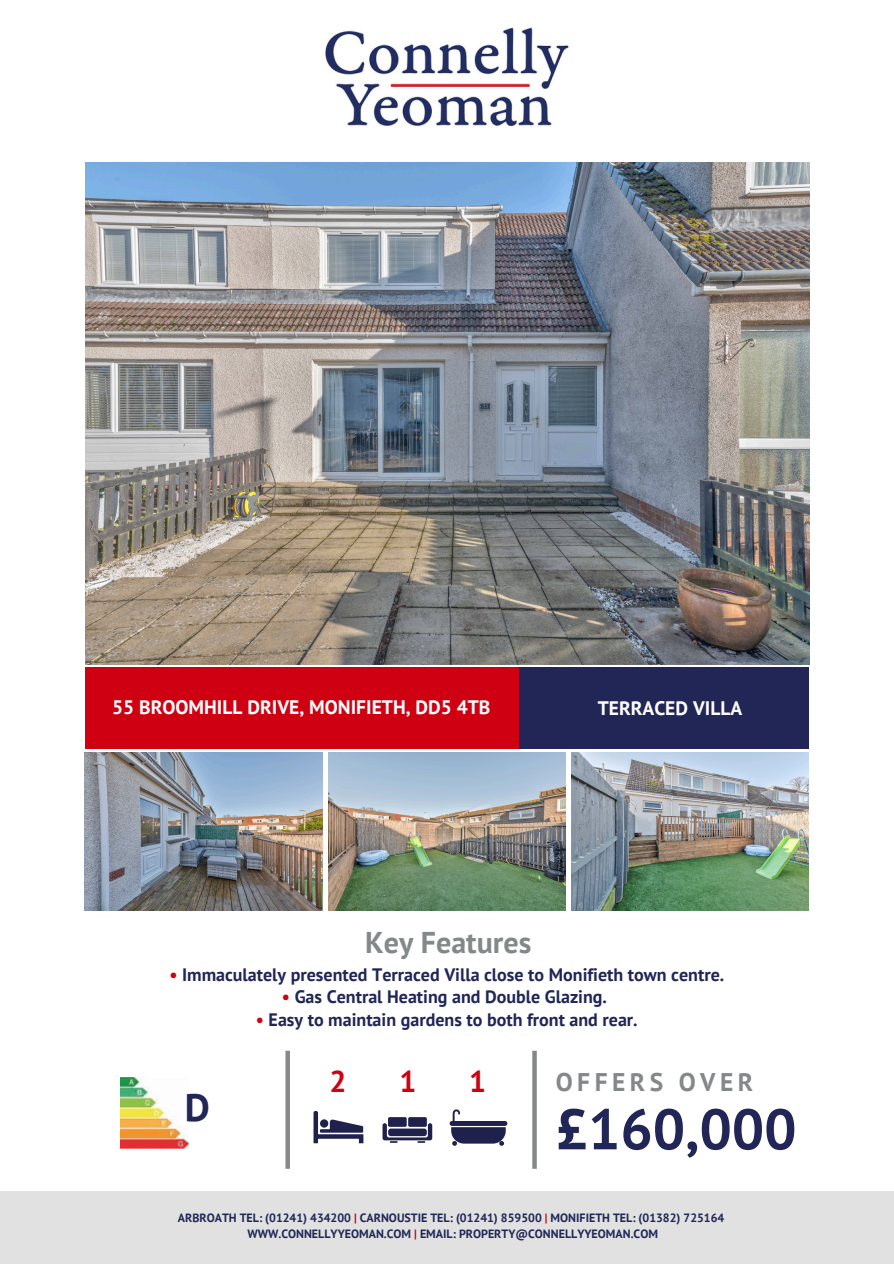
<style>
.page{position:relative;width:894px;height:1264px;background:#fff}
.page>*{position:absolute;margin:0;border:0;box-sizing:border-box;transform-origin:0 0}
.t1{font:700 57px "PT Sans";color:#212657}
.t2{font:700 38.7px "PT Sans";color:#212657}
.t3{font:700 30px "PT Sans";color:#858889}
.t4{font:700 30px "PT Sans";color:#ce0012}
.t5{font:700 25.5px "PT Sans";letter-spacing:.175em;color:#858889}
.t6{font:700 19.5px "PT Sans";color:#fff}
.t7{font:700 18px "PT Sans";color:#212657}
.t8{font:700 12px "PT Sans";color:#212657}
.s1{color:#ce0012}
.s2{color:#cb0615}
.s3{color:#d10d09}
</style>
<div class="page">
<div style="left:0;top:1191px;width:893px;height:72px;background:#e1e1e1"></div>
<div style="left:85px;top:668px;width:434px;height:80px;background:#ce0012"></div>
<div style="left:519px;top:668px;width:289px;height:80px;background:#212657"></div>
<img style="left:121px;top:1077px;width:67px;height:71px">
<svg style="left:285px;top:1050px;width:251px;height:118px"></svg>
<img style="left:85px;top:162px;width:723px;height:502px">
<img style="left:85px;top:752px;width:237px;height:158px">
<img style="left:328px;top:752px;width:237px;height:158px">
<img style="left:571px;top:752px;width:237px;height:158px">
<img style="left:325px;top:27px;width:244px;height:100px">
<p class="t6" style="left:112px;top:693px;width:380px">55 BROOMHILL DRIVE, MONIFIETH, DD5 4TB</p>
<p class="t6" style="left:597px;top:694px;width:146px">TERRACED VILLA</p>
<p class="t3" style="left:365px;top:922px;width:168px">Key Features</p>
<p class="t7" style="left:169px;top:962px;width:556px"><span class="s1">•</span> Immaculately presented Terraced Villa close to Monifieth town centre.</p>
<p class="t7" style="left:282px;top:984px;width:326px"><span class="s1">•</span> Gas Central Heating and Double Glazing.</p>
<p class="t7" style="left:256px;top:1007px;width:383px"><span class="s2">•</span> Easy to maintain gardens to both front and rear.</p>
<p class="t2" style="left:185px;top:1081px;width:27px">D</p>
<p class="t4" style="left:329px;top:1061px;width:19px">2</p>
<h1 class="t4" style="left:399px;top:1061px;width:19px">1</h1>
<h4 class="t4" style="left:469px;top:1061px;width:19px">1</h4>
<p class="t5" style="left:555px;top:1064px;width:199px">OFFERS OVER</p>
<p class="t1" style="left:555px;top:1091px;width:242px">£160,000</p>
<h2 class="t8" style="left:178px;top:1209px;width:548px">ARBROATH TEL: (01241) 434200 <span class="s1">|</span> CARNOUSTIE TEL: (01241) 859500 <span class="s3">|</span> MONIFIETH TEL: (01382) 725164</h2>
<p class="t8" style="left:247px;top:1225px;width:412px">WWW.CONNELLYYEOMAN.COM <span class="s1">|</span> EMAIL: PROPERTY@CONNELLYYEOMAN.COM</p>
</div>
